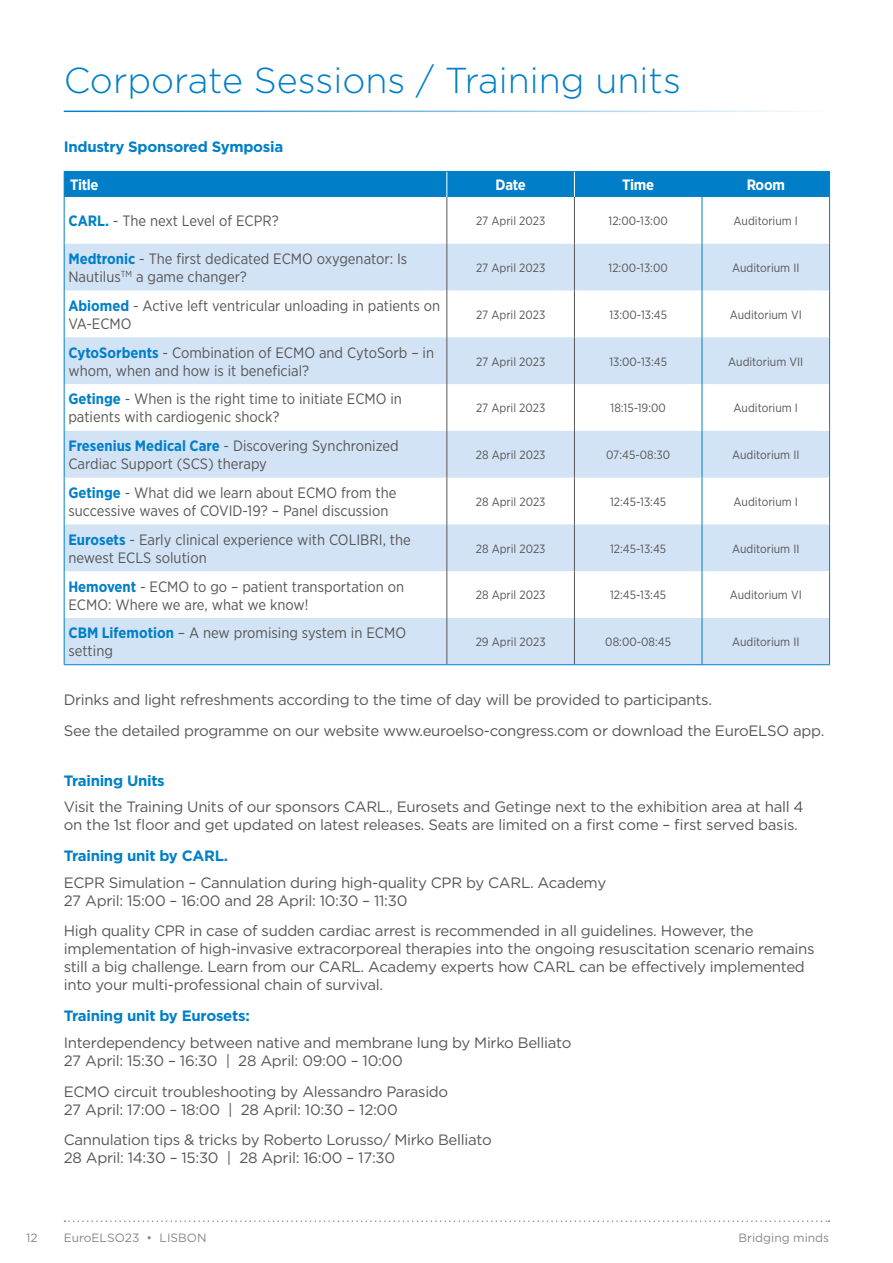
<style>
.page{position:relative;width:893px;height:1263px;background:#fff}
.page>*{position:absolute;margin:0;border:0;box-sizing:border-box;transform-origin:0 0}
.t1{font:300 36px "Gotham";color:#007fc8}
.t2{font:15px/18px "Gotham";letter-spacing:-.02em;color:#575756}
.t3{font:15px/18px "Gotham Narrow";color:#575756}
.t4{font:700 15px "Gotham";letter-spacing:-.02em;color:#007fc8}
.t5{font:700 15px "Gotham Narrow";letter-spacing:-.02em;color:#fff}
.t6{font:12px "Gotham Narrow";color:#575756}
.t7{font:12px "Gotham";color:#878787}
.s1{font-weight:700;color:#007fc8}
</style>
<div class="page">
<svg style="left:65px;top:1220px;width:764px;height:2px"></svg>
<hr style="left:64px;top:111px;width:765px;height:1px;background:#007fc8">
<svg style="left:65px;top:244px;width:764px;height:420px;fill:#d3e3f6"></svg>
<hr style="left:446px;top:197px;width:1px;height:47px;background:#575756">
<hr style="left:574px;top:197px;width:1px;height:47px;background:#575756">
<hr style="left:446px;top:244px;width:1px;height:47px;background:#575756">
<hr style="left:574px;top:244px;width:1px;height:47px;background:#575756">
<hr style="left:446px;top:291px;width:1px;height:46px;background:#575756">
<hr style="left:574px;top:291px;width:1px;height:46px;background:#575756">
<hr style="left:446px;top:337px;width:1px;height:47px;background:#575756">
<hr style="left:574px;top:337px;width:1px;height:47px;background:#575756">
<hr style="left:446px;top:384px;width:1px;height:47px;background:#575756">
<hr style="left:574px;top:384px;width:1px;height:47px;background:#575756">
<hr style="left:446px;top:431px;width:1px;height:47px;background:#575756">
<hr style="left:574px;top:431px;width:1px;height:47px;background:#575756">
<hr style="left:446px;top:478px;width:1px;height:46px;background:#575756">
<hr style="left:574px;top:478px;width:1px;height:46px;background:#575756">
<hr style="left:446px;top:524px;width:1px;height:47px;background:#575756">
<hr style="left:574px;top:524px;width:1px;height:47px;background:#575756">
<hr style="left:446px;top:571px;width:1px;height:47px;background:#575756">
<hr style="left:574px;top:571px;width:1px;height:47px;background:#575756">
<hr style="left:446px;top:618px;width:1px;height:46px;background:#575756">
<hr style="left:574px;top:618px;width:1px;height:46px;background:#575756">
<div style="left:64px;top:171px;width:766px;height:26px;background:#007fc8"></div>
<hr style="left:64px;top:197px;width:1px;height:47px;background:#007fc8">
<hr style="left:702px;top:197px;width:1px;height:47px;background:#007fc8">
<hr style="left:829px;top:197px;width:1px;height:47px;background:#007fc8">
<hr style="left:64px;top:244px;width:1px;height:47px;background:#007fc8">
<hr style="left:702px;top:244px;width:1px;height:47px;background:#007fc8">
<hr style="left:829px;top:244px;width:1px;height:47px;background:#007fc8">
<hr style="left:64px;top:291px;width:1px;height:46px;background:#007fc8">
<hr style="left:702px;top:291px;width:1px;height:46px;background:#007fc8">
<hr style="left:829px;top:291px;width:1px;height:46px;background:#007fc8">
<hr style="left:64px;top:337px;width:1px;height:47px;background:#007fc8">
<hr style="left:702px;top:337px;width:1px;height:47px;background:#007fc8">
<hr style="left:829px;top:337px;width:1px;height:47px;background:#007fc8">
<hr style="left:64px;top:384px;width:1px;height:47px;background:#007fc8">
<hr style="left:702px;top:384px;width:1px;height:47px;background:#007fc8">
<hr style="left:829px;top:384px;width:1px;height:47px;background:#007fc8">
<hr style="left:64px;top:431px;width:1px;height:47px;background:#007fc8">
<hr style="left:702px;top:431px;width:1px;height:47px;background:#007fc8">
<hr style="left:829px;top:431px;width:1px;height:47px;background:#007fc8">
<hr style="left:64px;top:478px;width:1px;height:46px;background:#007fc8">
<hr style="left:702px;top:478px;width:1px;height:46px;background:#007fc8">
<hr style="left:829px;top:478px;width:1px;height:46px;background:#007fc8">
<hr style="left:64px;top:524px;width:1px;height:47px;background:#007fc8">
<hr style="left:702px;top:524px;width:1px;height:47px;background:#007fc8">
<hr style="left:829px;top:524px;width:1px;height:47px;background:#007fc8">
<hr style="left:64px;top:571px;width:1px;height:47px;background:#007fc8">
<hr style="left:702px;top:571px;width:1px;height:47px;background:#007fc8">
<hr style="left:829px;top:571px;width:1px;height:47px;background:#007fc8">
<hr style="left:64px;top:618px;width:1px;height:46px;background:#007fc8">
<hr style="left:702px;top:618px;width:1px;height:46px;background:#007fc8">
<hr style="left:829px;top:618px;width:1px;height:46px;background:#007fc8">
<hr style="left:64px;top:664px;width:383px;height:1px;background:#007fc8">
<hr style="left:447px;top:664px;width:127px;height:1px;background:#007fc8">
<hr style="left:574px;top:664px;width:128px;height:1px;background:#007fc8">
<hr style="left:702px;top:664px;width:128px;height:1px;background:#007fc8">
<h1 class="t1" style="left:64px;top:57px;width:619px">Corporate Sessions / Training units</h1>
<p class="t4" style="left:64px;top:137px;width:221px">Industry Sponsored Symposia</p>
<p class="t5" style="left:70px;top:175px;width:30px">Title</p>
<p class="t5" style="left:496px;top:175px;width:32px">Date</p>
<p class="t5" style="left:622px;top:175px;width:33px">Time</p>
<p class="t5" style="left:747px;top:175px;width:40px">Room</p>
<p class="t3" style="left:68px;top:212px;width:212px"><span class="s1">CARL.</span> - The next Level of ECPR?</p>
<p class="t6" style="left:476px;top:213px;width:71px">27 April 2023</p>
<p class="t6" style="left:609px;top:213px;width:61px">12:00-13:00</p>
<p class="t6" style="left:734px;top:213px;width:66px">Auditorium I</p>
<p class="t3" style="left:68px;top:250px;width:340px"><span class="s1">Medtronic</span> - The first dedicated ECMO oxygenator: Is<br>Nautilus<sup>TM</sup> a game changer?</p>
<p class="t6" style="left:476px;top:260px;width:71px">27 April 2023</p>
<p class="t6" style="left:609px;top:260px;width:61px">12:00-13:00</p>
<p class="t6" style="left:732px;top:260px;width:69px">Auditorium II</p>
<p class="t3" style="left:68px;top:296px;width:373px"><span class="s1">Abiomed</span> - Active left ventricular unloading in patients on<br>VA-ECMO</p>
<p class="t6" style="left:476px;top:307px;width:71px">27 April 2023</p>
<p class="t6" style="left:609px;top:307px;width:59px">13:00-13:45</p>
<p class="t6" style="left:730px;top:307px;width:73px">Auditorium VI</p>
<p class="t3" style="left:68px;top:343px;width:367px"><span class="s1">CytoSorbents</span> - Combination of ECMO and CytoSorb – in whom, when and how is it beneficial?</p>
<p class="t6" style="left:476px;top:354px;width:71px">27 April 2023</p>
<p class="t6" style="left:609px;top:354px;width:59px">13:00-13:45</p>
<p class="t6" style="left:728px;top:354px;width:77px">Auditorium VII</p>
<p class="t3" style="left:68px;top:390px;width:335px"><span class="s1">Getinge</span> - When is the right time to initiate ECMO in patients with cardiogenic shock?</p>
<p class="t6" style="left:476px;top:401px;width:71px">27 April 2023</p>
<p class="t6" style="left:611px;top:401px;width:57px">18:15-19:00</p>
<p class="t6" style="left:734px;top:401px;width:66px">Auditorium I</p>
<p class="t3" style="left:68px;top:437px;width:332px"><span class="s1">Fresenius Medical Care</span> - Discovering Synchronized<br>Cardiac Support (SCS) therapy</p>
<p class="t6" style="left:476px;top:447px;width:71px">28 April 2023</p>
<p class="t6" style="left:606px;top:447px;width:66px">07:45-08:30</p>
<p class="t6" style="left:732px;top:447px;width:69px">Auditorium II</p>
<p class="t3" style="left:68px;top:483px;width:330px"><span class="s1">Getinge</span> - What did we learn about ECMO from the successive waves of COVID-19? – Panel discussion</p>
<p class="t6" style="left:476px;top:494px;width:71px">28 April 2023</p>
<p class="t6" style="left:610px;top:494px;width:58px">12:45-13:45</p>
<p class="t6" style="left:734px;top:494px;width:66px">Auditorium I</p>
<p class="t3" style="left:68px;top:530px;width:344px"><span class="s1">Eurosets</span> - Early clinical experience with COLIBRI, the newest ECLS solution</p>
<p class="t6" style="left:476px;top:541px;width:71px">28 April 2023</p>
<p class="t6" style="left:610px;top:541px;width:58px">12:45-13:45</p>
<p class="t6" style="left:732px;top:541px;width:69px">Auditorium II</p>
<p class="t3" style="left:68px;top:577px;width:337px"><span class="s1">Hemovent</span> - ECMO to go – patient transportation on<br>ECMO: Where we are, what we know!</p>
<p class="t6" style="left:476px;top:588px;width:71px">28 April 2023</p>
<p class="t6" style="left:610px;top:588px;width:58px">12:45-13:45</p>
<p class="t6" style="left:730px;top:588px;width:73px">Auditorium VI</p>
<p class="t3" style="left:68px;top:624px;width:339px"><span class="s1">CBM Lifemotion</span> – A new promising system in ECMO setting</p>
<p class="t6" style="left:476px;top:634px;width:71px">29 April 2023</p>
<p class="t6" style="left:605px;top:634px;width:67px">08:00-08:45</p>
<p class="t6" style="left:732px;top:634px;width:69px">Auditorium II</p>
<p class="t2" style="left:64px;top:684px;width:762px;line-height:30.8px">Drinks and light refreshments according to the time of day will be provided to participants.<br>See the detailed programme on our website www.euroelso-congress.com or download the EuroELSO app.</p>
<p class="t4" style="left:64px;top:771px;width:103px">Training Units</p>
<p class="t2" style="left:64px;top:798px;width:741px">Visit the Training Units of our sponsors CARL., Eurosets and Getinge next to the exhibition area at hall 4 on the 1st floor and get updated on latest releases. Seats are limited on a first come – first served basis.</p>
<p class="t4" style="left:64px;top:846px;width:166px">Training unit by CARL.</p>
<p class="t2" style="left:64px;top:873px;width:544px">ECPR Simulation – Cannulation during high-quality CPR by CARL. Academy<br>27 April: 15:00 – 16:00 and 28 April: 10:30 – 11:30</p>
<p class="t2" style="left:64px;top:922px;width:752px">High quality CPR in case of sudden cardiac arrest is recommended in all guidelines. However, the implementation of high-invasive extracorporeal therapies into the ongoing resuscitation scenario remains still a big challenge. Learn from our CARL. Academy experts how CARL can be effectively implemented into your multi-professional chain of survival.</p>
<p class="t4" style="left:64px;top:1006px;width:187px">Training unit by Eurosets:</p>
<p class="t2" style="left:64px;top:1033px;width:509px">Interdependency between native and membrane lung by Mirko Belliato<br>27 April: 15:30 – 16:30 | 28 April: 09:00 – 10:00</p>
<p class="t2" style="left:64px;top:1082px;width:386px">ECMO circuit troubleshooting by Alessandro Parasido<br>27 April: 17:00 – 18:00 | 28 April: 10:30 – 12:00</p>
<p class="t2" style="left:64px;top:1130px;width:429px">Cannulation tips &amp; tricks by Roberto Lorusso/ Mirko Belliato<br>28 April: 14:30 – 15:30 | 28 April: 16:00 – 17:30</p>
<p class="t7" style="left:26px;top:1230px;width:13px">12</p>
<p class="t7" style="left:64px;top:1230px;width:144px">EuroELSO23 • LISBON</p>
<p class="t7" style="left:739px;top:1230px;width:92px">Bridging minds</p>
</div>
